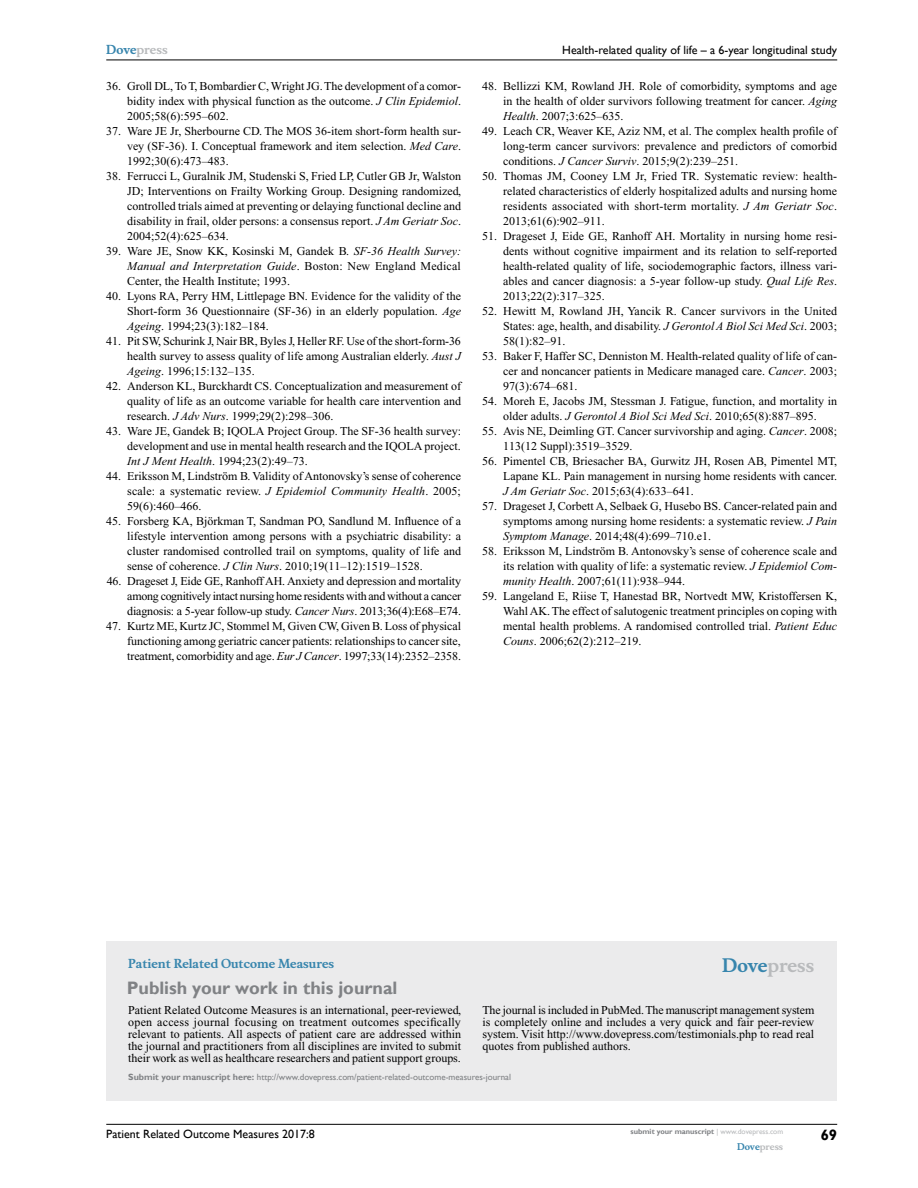
<style>
.page{position:relative;width:918px;height:1188px;background:#fff}
.page>*{position:absolute;margin:0;border:0;box-sizing:border-box;transform-origin:0 0}
.t1{font:700 18px "Gill Sans";color:#808285}
.t2{font:700 18px "Musee";color:#b8babc}
.t3{font:700 15px "Gill Sans";color:#000}
.t4{font:12px/15px "Times New Roman";color:#000;text-align:justify}
.t5{font:12px "Gill Sans";color:#000}
.t6{font:700 12px "Musee";color:#3785ad}
.t7{font:700 12px "Musee";color:#b8babc}
.t8{font:9px "Gill Sans";color:#808285}
.t9{font:700 9px "Musee";color:#b8babc}
.t10{font:700 7.5px "Gill Sans";color:#808285}
.s1{color:#3785ad}
.s2{font-style:italic}
.s3{font-weight:700}
.s4{font-weight:400;color:#b8babc}
</style>
<div class="page">
<div style="left:106px;top:941px;width:731px;height:159px;background:#ebebec"></div>
<hr style="left:106px;top:1124px;width:731px;height:1px;background:#000">
<hr style="left:106px;top:60px;width:731px;height:1px;background:#000">
<p class="t7" style="left:106px;top:43px;width:63px"><span class="s1">Dove</span>press</p>
<p class="t4" style="left:127px;top:79px;width:335px;text-indent:-21px">36. Groll DL, To T, Bombardier C, Wright JG. The development of a comor&shy;bidity index with physical function as the outcome. <span class="s2">J Clin Epidemiol</span>.<br>2005;58(6):595–602.</p>
<p class="t4" style="left:127px;top:124px;width:335px;text-indent:-21px">37. Ware JE Jr, Sherbourne CD. The MOS 36-item short-form health sur&shy;vey (SF-36). I. Conceptual framework and item selection. <span class="s2">Med Care</span>.<br>1992;30(6):473–483.</p>
<p class="t4" style="left:127px;top:169px;width:335px;text-indent:-21px">38. Ferrucci L, Guralnik JM, Studenski S, Fried LP, Cutler GB Jr, Walston JD; Interventions on Frailty Working Group. Designing randomized, controlled trials aimed at preventing or delaying functional decline and disability in frail, older persons: a consensus report. <span class="s2">J Am Geriatr Soc</span>.<br>2004;52(4):625–634.</p>
<p class="t4" style="left:127px;top:244px;width:335px;text-indent:-21px">39. Ware JE, Snow KK, Kosinski M, Gandek B. <span class="s2">SF-36 Health Survey:<br>Manual and Interpretation Guide</span>. Boston: New England Medical Center, the Health Institute; 1993.</p>
<p class="t4" style="left:127px;top:289px;width:335px;text-indent:-21px">40. Lyons RA, Perry HM, Littlepage BN. Evidence for the validity of the Short-form 36 Questionnaire (SF-36) in an elderly population. <span class="s2">Age Ageing</span>. 1994;23(3):182–184.</p>
<p class="t4" style="left:127px;top:334px;width:335px;text-indent:-21px">41. Pit SW, Schurink J, Nair BR, Byles J, Heller RF. Use of the short-form-36 health survey to assess quality of life among Australian elderly. <span class="s2">Aust J Ageing</span>. 1996;15:132–135.</p>
<p class="t4" style="left:127px;top:379px;width:335px;text-indent:-21px">42. Anderson KL, Burckhardt CS. Conceptualization and measurement of quality of life as an outcome variable for health care intervention and research. <span class="s2">J Adv Nurs</span>. 1999;29(2):298–306.</p>
<p class="t4" style="left:127px;top:424px;width:335px;text-indent:-21px">43. Ware JE, Gandek B; IQOLA Project Group. The SF-36 health survey: development and use in mental health research and the IQOLA project.<br><span class="s2">Int J Ment Health</span>. 1994;23(2):49–73.</p>
<p class="t4" style="left:127px;top:469px;width:335px;text-indent:-21px">44. Eriksson M, Lindström B. Validity of Antonovsky’s sense of coherence scale: a systematic review. <span class="s2">J Epidemiol Community Health</span>. 2005; 59(6):460–466.</p>
<p class="t4" style="left:127px;top:514px;width:335px;text-indent:-21px">45. Forsberg KA, Björkman T, Sandman PO, Sandlund M. Influence of a lifestyle intervention among persons with a psychiatric disability: a cluster randomised controlled trail on symptoms, quality of life and sense of coherence. <span class="s2">J Clin Nurs</span>. 2010;19(11–12):1519–1528.</p>
<p class="t4" style="left:127px;top:574px;width:335px;text-indent:-20px">46. Drageset J, Eide GE, Ranhoff AH. Anxiety and depression and mortality among cognitively intact nursing home residents with and without a cancer diagnosis: a 5-year follow-up study. <span class="s2">Cancer Nurs</span>. 2013;36(4):E68–E74.</p>
<p class="t4" style="left:127px;top:619px;width:335px;text-indent:-21px">47. Kurtz ME, Kurtz JC, Stommel M, Given CW, Given B. Loss of physical functioning among geriatric cancer patients: relationships to cancer site, treatment, comorbidity and age. <span class="s2">Eur J Cancer</span>. 1997;33(14):2352–2358.</p>
<p class="t5" style="left:562px;top:43px;width:276px">Health-related quality of life – a 6-year longitudinal study</p>
<p class="t4" style="left:503px;top:79px;width:335px;text-indent:-21px">48. Bellizzi KM, Rowland JH. Role of comorbidity, symptoms and age in the health of older survivors following treatment for cancer. <span class="s2">Aging Health</span>. 2007;3:625–635.</p>
<p class="t4" style="left:503px;top:124px;width:335px;text-indent:-21px">49. Leach CR, Weaver KE, Aziz NM, et al. The complex health profile of long-term cancer survivors: prevalence and predictors of comorbid conditions. <span class="s2">J Cancer Surviv</span>. 2015;9(2):239–251.</p>
<p class="t4" style="left:503px;top:169px;width:335px;text-indent:-21px">50. Thomas JM, Cooney LM Jr, Fried TR. Systematic review: health&shy;related characteristics of elderly hospitalized adults and nursing home residents associated with short-term mortality. <span class="s2">J Am Geriatr Soc</span>.<br>2013;61(6):902–911.</p>
<p class="t4" style="left:503px;top:229px;width:335px;text-indent:-21px">51. Drageset J, Eide GE, Ranhoff AH. Mortality in nursing home resi&shy;dents without cognitive impairment and its relation to self-reported health-related quality of life, sociodemographic factors, illness vari&shy;ables and cancer diagnosis: a 5-year follow-up study. <span class="s2">Qual Life Res</span>.<br>2013;22(2):317–325.</p>
<p class="t4" style="left:503px;top:304px;width:335px;text-indent:-21px">52. Hewitt M, Rowland JH, Yancik R. Cancer survivors in the United States: age, health, and disability. <span class="s2">J Gerontol A Biol Sci Med Sci</span>. 2003; 58(1):82–91.</p>
<p class="t4" style="left:503px;top:349px;width:335px;text-indent:-21px">53. Baker F, Haffer SC, Denniston M. Health-related quality of life of can&shy;cer and noncancer patients in Medicare managed care. <span class="s2">Cancer</span>. 2003; 97(3):674–681.</p>
<p class="t4" style="left:482px;top:394px;width:356px;text-align:center">54. Moreh E, Jacobs JM, Stessman J. Fatigue, function, and mortality in older adults. <span class="s2">J Gerontol A Biol Sci Med Sci</span>. 2010;65(8):887–895.</p>
<p class="t4" style="left:503px;top:424px;width:335px;text-indent:-21px">55. Avis NE, Deimling GT. Cancer survivorship and aging. <span class="s2">Cancer</span>. 2008;<br>113(12 Suppl):3519–3529.</p>
<p class="t4" style="left:503px;top:454px;width:335px;text-indent:-21px">56. Pimentel CB, Briesacher BA, Gurwitz JH, Rosen AB, Pimentel MT, Lapane KL. Pain management in nursing home residents with cancer.<br><span class="s2">J Am Geriatr Soc</span>. 2015;63(4):633–641.</p>
<p class="t4" style="left:503px;top:499px;width:335px;text-indent:-21px">57. Drageset J, Corbett A, Selbaek G, Husebo BS. Cancer-related pain and symptoms among nursing home residents: a systematic review. <span class="s2">J Pain Symptom Manage</span>. 2014;48(4):699–710.e1.</p>
<p class="t4" style="left:503px;top:544px;width:335px;text-indent:-21px">58. Eriksson M, Lindström B. Antonovsky’s sense of coherence scale and its relation with quality of life: a systematic review. <span class="s2">J Epidemiol Com&shy;munity Health</span>. 2007;61(11):938–944.</p>
<p class="t4" style="left:503px;top:589px;width:335px;text-indent:-21px">59. Langeland E, Riise T, Hanestad BR, Nortvedt MW, Kristoffersen K, Wahl AK. The effect of salutogenic treatment principles on coping with mental health problems. A randomised controlled trial. <span class="s2">Patient Educ Couns</span>. 2006;62(2):212–219.</p>
<p class="t6" style="left:128px;top:956px;width:207px">Patient Related Outcome Measures</p>
<h1 class="t1" style="left:127px;top:977px;width:272px">Publish your work in this journal</h1>
<h1 class="t2" style="left:722px;top:955px;width:94px"><span class="s1">Dove</span>press</h1>
<p class="t4" style="left:128px;top:1004px;width:334px;line-height:12px">Patient Related Outcome Measures is an international, peer-reviewed, open access journal focusing on treatment outcomes specifically relevant to patients. All aspects of patient care are addressed within the journal and practitioners from all disciplines are invited to submit their work as well as healthcare researchers and patient support groups.</p>
<p class="t4" style="left:482px;top:1004px;width:333px;line-height:12px">The journal is included in PubMed. The manuscript management system is completely online and includes a very quick and fair peer-review system. Visit http://www.dovepress.com/testimonials.php to read real quotes from published authors.</p>
<p class="t8" style="left:128px;top:1072px;width:384px"><span class="s3">Submit your manuscript here:</span> http://www.dovepress.com/patient-related-outcome-measures-journal</p>
<p class="t5" style="left:106px;top:1127px;width:210px">Patient Related Outcome Measures 2017:8</p>
<p class="t10" style="left:631px;top:1127px;width:154px">submit your manuscript <span class="s4">| www.dovepress.com</span></p>
<p class="t9" style="left:737px;top:1141px;width:48px"><span class="s1">Dove</span>press</p>
<p class="t3" style="left:821px;top:1126px;width:18px">69</p>
</div>
